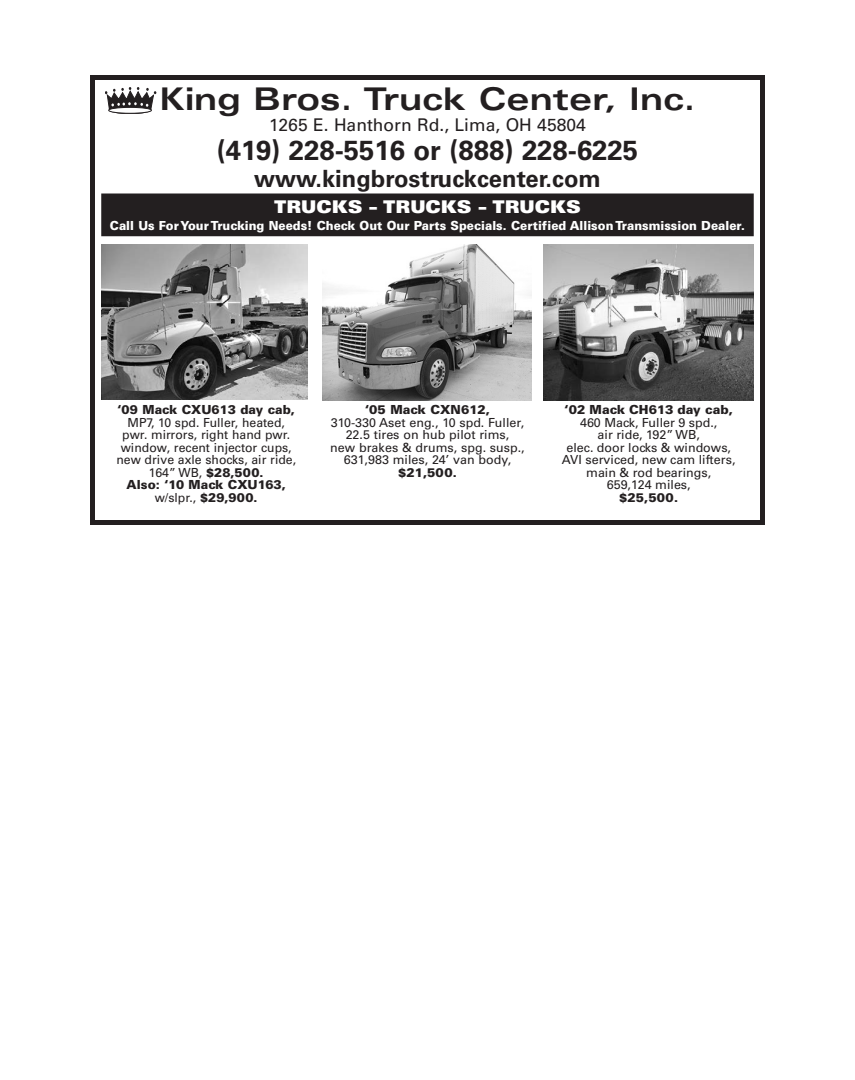
<style>
.page{position:relative;width:855px;height:1080px;background:#fff}
.page>*{position:absolute;margin:0;border:0;box-sizing:border-box;transform-origin:0 0}
.t1{font:700 expanded 31.25px "Univers";color:#231f20}
.t2{font:700 27.5px "Univers";color:#231f20}
.t3{font:700 23.75px "Univers";color:#231f20}
.t4{font:17.5px "Univers";color:#231f20}
.t5{font:900 expanded 17.5px "Univers";color:#fff;scale:.86 1}
.t6{font:12.5px/12.5px "Univers";color:#231f20;text-align:center}
.t7{font:900 12.5px "Univers";color:#fff;scale:.94 1}
.t8{font:900 12.5px "Univers";color:#231f20}
.s1{font-weight:900}
</style>
<div class="page">
<div style="left:90px;top:75px;width:675px;height:450px;border:5px solid #231f20"></div>
<div style="left:109px;top:105px;width:42px;height:9px;background:#514d4e;border-radius:50%"></div>
<div style="left:109px;top:107px;width:42px;height:6px;background:#fff;border-radius:50%"></div>
<div style="left:108px;top:107px;width:44px;height:7px;border:1px solid #231f20;border-radius:50%"></div>
<svg style="left:105px;top:87px;width:51px;height:23px"></svg>
<div style="left:102px;top:195px;width:650px;height:40px;background:#231f20"></div>
<div style="left:101px;top:193px;width:653px;height:43px;border:2px solid #231f20"></div>
<img style="left:101px;top:245px;width:207px;height:155px">
<img style="left:322px;top:245px;width:209px;height:155px">
<img style="left:544px;top:245px;width:210px;height:155px">
<h1 class="t1" style="left:160px;top:81px;width:537px">King Bros. Truck Center, Inc.</h1>
<h3 class="t4" style="left:269px;top:114px;width:318px">1265 E. Hanthorn Rd., Lima, OH 45804</h3>
<h2 class="t2" style="left:217px;top:134px;width:423px">(419) 228-5516 or (888) 228-6225</h2>
<h3 class="t3" style="left:254px;top:165px;width:348px">www.kingbrostruckcenter.com</h3>
<h3 class="t5" style="left:274px;top:197px;width:358px">TRUCKS – TRUCKS – TRUCKS</h3>
<p class="t7" style="left:110px;top:217px;width:677px">Call Us For Your Trucking Needs! Check Out Our Parts Specials. Certified Allison Transmission Dealer.</p>
<p class="t8" style="left:118px;top:402px;width:179px">‘09 Mack CXU613 day cab,</p>
<p class="t6" style="left:116px;top:416px;width:181px">MP7, 10 spd. Fuller, heated, pwr. mirrors, right hand pwr. window, recent injector cups, new drive axle shocks, air ride,<br>164” WB, <span class="s1">$28,500.<br>Also: ‘10 Mack CXU163, </span>w/slpr., <span class="s1">$29,900.</span></p>
<p class="t8" style="left:365px;top:402px;width:126px">‘05 Mack CXN612,</p>
<p class="t6" style="left:330px;top:416px;width:196px">310-330 Aset eng., 10 spd. Fuller,<br>22.5 tires on hub pilot rims,<br>new brakes &amp; drums, spg. susp.,<br>631,983 miles, 24’ van body,</p>
<p class="t8" style="left:398px;top:465px;width:60px">$21,500.</p>
<p class="t8" style="left:565px;top:402px;width:170px">‘02 Mack CH613 day cab,</p>
<p class="t6" style="left:562px;top:416px;width:175px">460 Mack, Fuller 9 spd.,<br>air ride, 192” WB,<br>elec. door locks &amp; windows,<br>AVI serviced, new cam lifters, main &amp; rod bearings,<br>659,124 miles,</p>
<p class="t8" style="left:619px;top:490px;width:60px">$25,500.</p>
</div>
